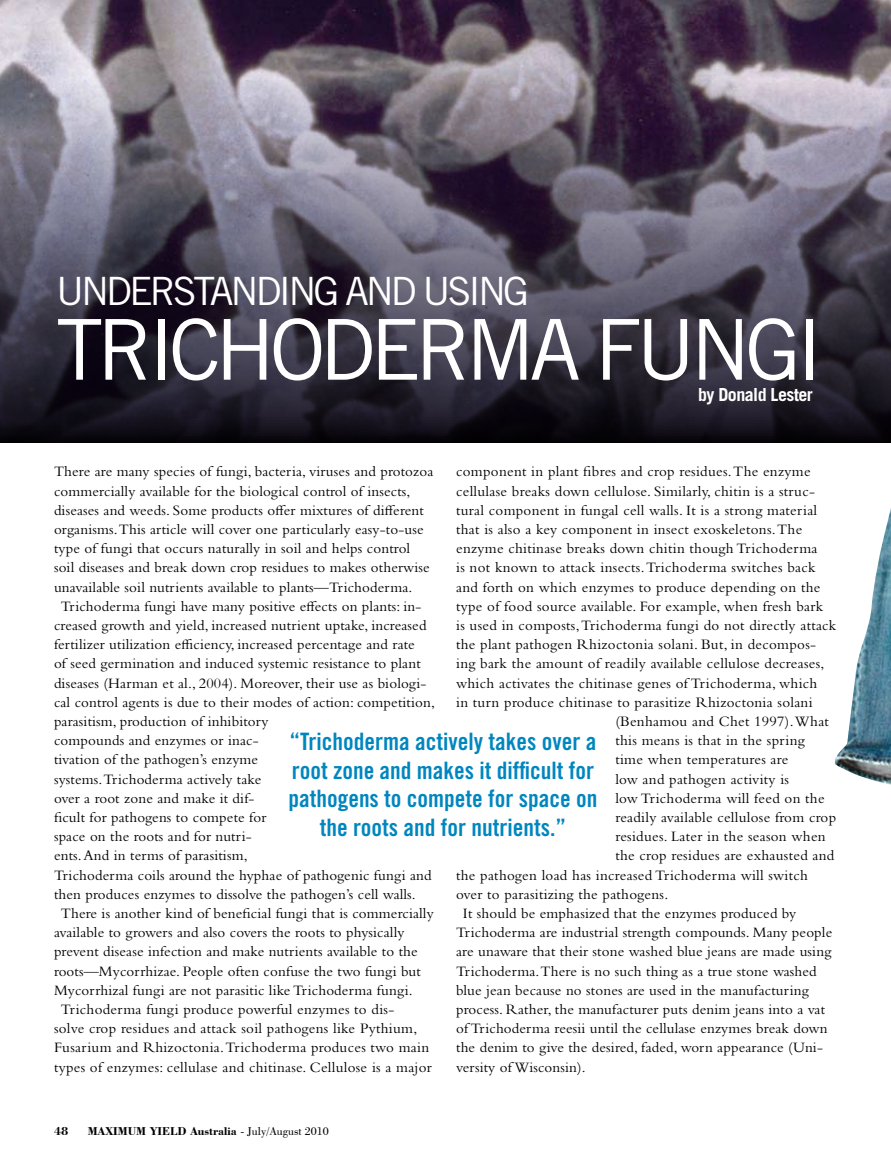
<style>
.page{position:relative;width:891px;height:1161px;background:#fff}
.page>*{position:absolute;margin:0;border:0;box-sizing:border-box;transform-origin:0 0}
.t1{font:84px "Trade Gothic LT Std";letter-spacing:-.07em;color:#fff}
.t2{font:39px "Trade Gothic LT Std";letter-spacing:-.08em;color:#fff}
.t3{font:24px/28.8px "Trade Gothic LT Std Bd Cn 20";color:#0086bf;text-align:center}
.t4{font:700 18px "Trade Gothic LT Std";letter-spacing:-.03em;color:#fff}
.t5{font:15px "Bembo Std";letter-spacing:.02em;color:#000}
.t6{font:15px "Bembo Std";letter-spacing:.05em;color:#000}
.t7{font:15px "Bembo Std";color:#000}
.t8{font:700 12px "Bodoni BT";color:#000}
.s1{font-weight:400}
</style>
<div class="page">
<img style="left:0;top:0;width:891px;height:78px">
<svg style="left:0;top:78px;width:891px;height:365px;background:#4f4b59"></svg>
<img style="left:834px;top:508px;width:57px;height:277px">
<h2 class="t2" style="left:56px;top:267px;width:474px">UNDERSTANDING AND USING</h2>
<h1 class="t1" style="left:56px;top:299px;width:768px">TRICHODERMA FU NGI</h1>
<p class="t4" style="left:698px;top:383px;width:116px">by Donald Lester</p>
<p class="t5" style="left:54px;top:463px;width:381px">There are many species of fungi, bacteria, viruses and protozoa</p>
<p class="t5" style="left:54px;top:482px;width:358px">commercially available for the biological control of insects,</p>
<p class="t5" style="left:54px;top:501px;width:371px">diseases and weeds. Some products offer mixtures of different</p>
<p class="t5" style="left:54px;top:521px;width:371px">organisms. This article will cover one particularly easy-to-use</p>
<p class="t5" style="left:54px;top:540px;width:358px">type of fungi that occurs naturally in soil and helps control</p>
<p class="t5" style="left:54px;top:559px;width:377px">soil diseases and break down crop residues to makes otherwise</p>
<p class="t5" style="left:54px;top:578px;width:360px">unavailable soil nutrients available to plants—Trichoderma.</p>
<p class="t5" style="left:61px;top:597px;width:362px">Trichoderma fungi have many positive effects on plants: in-</p>
<p class="t5" style="left:54px;top:617px;width:374px">creased growth and yield, increased nutrient uptake, increased</p>
<p class="t5" style="left:54px;top:636px;width:362px">fertilizer utilization efficiency, increased percentage and rate</p>
<p class="t5" style="left:54px;top:655px;width:368px">of seed germination and induced systemic resistance to plant</p>
<p class="t5" style="left:54px;top:674px;width:374px">diseases (Harman et al., 2004). Moreover, their use as biologi-</p>
<p class="t5" style="left:54px;top:693px;width:383px">cal control agents is due to their modes of action: competition,</p>
<p class="t5" style="left:54px;top:713px;width:216px">parasitism, production of inhibitory</p>
<p class="t5" style="left:54px;top:732px;width:206px">compounds and enzymes or inac-</p>
<p class="t5" style="left:54px;top:751px;width:206px">tivation of the pathogen’s enzyme</p>
<p class="t7" style="left:54px;top:770px;width:209px">systems. Trichoderma actively take</p>
<p class="t5" style="left:54px;top:789px;width:202px">over a root zone and make it dif-</p>
<p class="t5" style="left:54px;top:809px;width:214px">ficult for pathogens to compete for</p>
<p class="t5" style="left:54px;top:828px;width:199px">space on the roots and for nutri-</p>
<p class="t5" style="left:54px;top:847px;width:195px">ents. And in terms of parasitism,</p>
<p class="t5" style="left:54px;top:866px;width:379px">Trichoderma coils around the hyphae of pathogenic fungi and</p>
<p class="t5" style="left:54px;top:885px;width:363px">then produces enzymes to dissolve the pathogen’s cell walls.</p>
<p class="t5" style="left:61px;top:905px;width:375px">There is another kind of beneficial fungi that is commercially</p>
<p class="t5" style="left:54px;top:924px;width:352px">available to growers and also covers the roots to physically</p>
<p class="t5" style="left:54px;top:943px;width:365px">prevent disease infection and make nutrients available to the</p>
<p class="t5" style="left:54px;top:962px;width:368px">roots—Mycorrhizae. People often confuse the two fungi but</p>
<p class="t5" style="left:54px;top:981px;width:360px">Mycorrhizal fungi are not parasitic like Trichoderma fungi.</p>
<p class="t5" style="left:61px;top:1001px;width:335px">Trichoderma fungi produce powerful enzymes to dis-</p>
<p class="t5" style="left:54px;top:1020px;width:365px">solve crop residues and attack soil pathogens like Pythium,</p>
<p class="t5" style="left:54px;top:1039px;width:377px">Fusarium and Rhizoctonia. Trichoderma produces two main</p>
<p class="t5" style="left:54px;top:1058px;width:379px">types of enzymes: cellulase and chitinase. Cellulose is a major</p>
<p class="t6" style="left:456px;top:463px;width:356px">component in plant fibres and crop residues. The enzyme</p>
<p class="t5" style="left:456px;top:482px;width:360px">cellulase breaks down cellulose. Similarly, chitin is a struc-</p>
<p class="t5" style="left:456px;top:501px;width:363px">tural component in fungal cell walls. It is a strong material</p>
<p class="t5" style="left:456px;top:521px;width:348px">that is also a key component in insect exoskeletons. The</p>
<p class="t5" style="left:456px;top:540px;width:363px">enzyme chitinase breaks down chitin though Trichoderma</p>
<p class="t5" style="left:456px;top:559px;width:361px">is not known to attack insects. Trichoderma switches back</p>
<p class="t5" style="left:456px;top:578px;width:366px">and forth on which enzymes to produce depending on the</p>
<p class="t5" style="left:456px;top:597px;width:369px">type of food source available. For example, when fresh bark</p>
<p class="t5" style="left:456px;top:617px;width:382px">is used in composts, Trichoderma fungi do not directly attack</p>
<p class="t5" style="left:456px;top:636px;width:361px">the plant pathogen Rhizoctonia solani. But, in decompos-</p>
<p class="t5" style="left:456px;top:655px;width:370px">ing bark the amount of readily available cellulose decreases,</p>
<p class="t5" style="left:456px;top:674px;width:363px">which activates the chitinase genes of Trichoderma, which</p>
<p class="t5" style="left:456px;top:693px;width:358px">in turn produce chitinase to parasitize Rhizoctonia solani</p>
<p class="t5" style="left:615px;top:713px;width:215px">(Benhamou and Chet 1997). What</p>
<p class="t5" style="left:615px;top:732px;width:191px">this means is that in the spring</p>
<p class="t5" style="left:615px;top:751px;width:175px">time when temperatures are</p>
<p class="t5" style="left:615px;top:770px;width:175px">low and pathogen activity is</p>
<p class="t5" style="left:615px;top:789px;width:211px">low Trichoderma will feed on the</p>
<p class="t5" style="left:615px;top:809px;width:221px">readily available cellulose from crop</p>
<p class="t5" style="left:615px;top:828px;width:212px">residues. Later in the season when</p>
<p class="t5" style="left:615px;top:847px;width:221px">the crop residues are exhausted and</p>
<p class="t5" style="left:456px;top:866px;width:353px">the pathogen load has increased Trichoderma will switch</p>
<p class="t5" style="left:456px;top:885px;width:214px">over to parasitizing the pathogens.</p>
<p class="t5" style="left:463px;top:905px;width:335px">It should be emphasized that the enzymes produced by</p>
<p class="t6" style="left:456px;top:924px;width:378px">Trichoderma are industrial strength compounds. Many people</p>
<p class="t5" style="left:456px;top:943px;width:377px">are unaware that their stone washed blue jeans are made using</p>
<p class="t5" style="left:456px;top:962px;width:362px">Trichoderma. There is no such thing as a true stone washed</p>
<p class="t5" style="left:456px;top:981px;width:354px">blue jean because no stones are used in the manufacturing</p>
<p class="t5" style="left:456px;top:1001px;width:370px">process. Rather, the manufacturer puts denim jeans into a vat</p>
<p class="t5" style="left:456px;top:1020px;width:373px">of Trichoderma reesii until the cellulase enzymes break down</p>
<p class="t5" style="left:456px;top:1039px;width:368px">the denim to give the desired, faded, worn appearance (Uni-</p>
<p class="t5" style="left:456px;top:1058px;width:131px">versity of Wisconsin).</p>
<h3 class="t3" style="left:288px;top:727px;width:311px">“Trichoderma actively takes over a root zone and makes it difficult for pathogens to compete for space on the roots and for nutrients.”</h3>
<p class="t8" style="left:54px;top:1123px;width:16px">48</p>
<p class="t8" style="left:88px;top:1123px;width:243px">MAXIMUM YIELD Australia <span class="s1">- July/August 2010</span></p>
</div>
